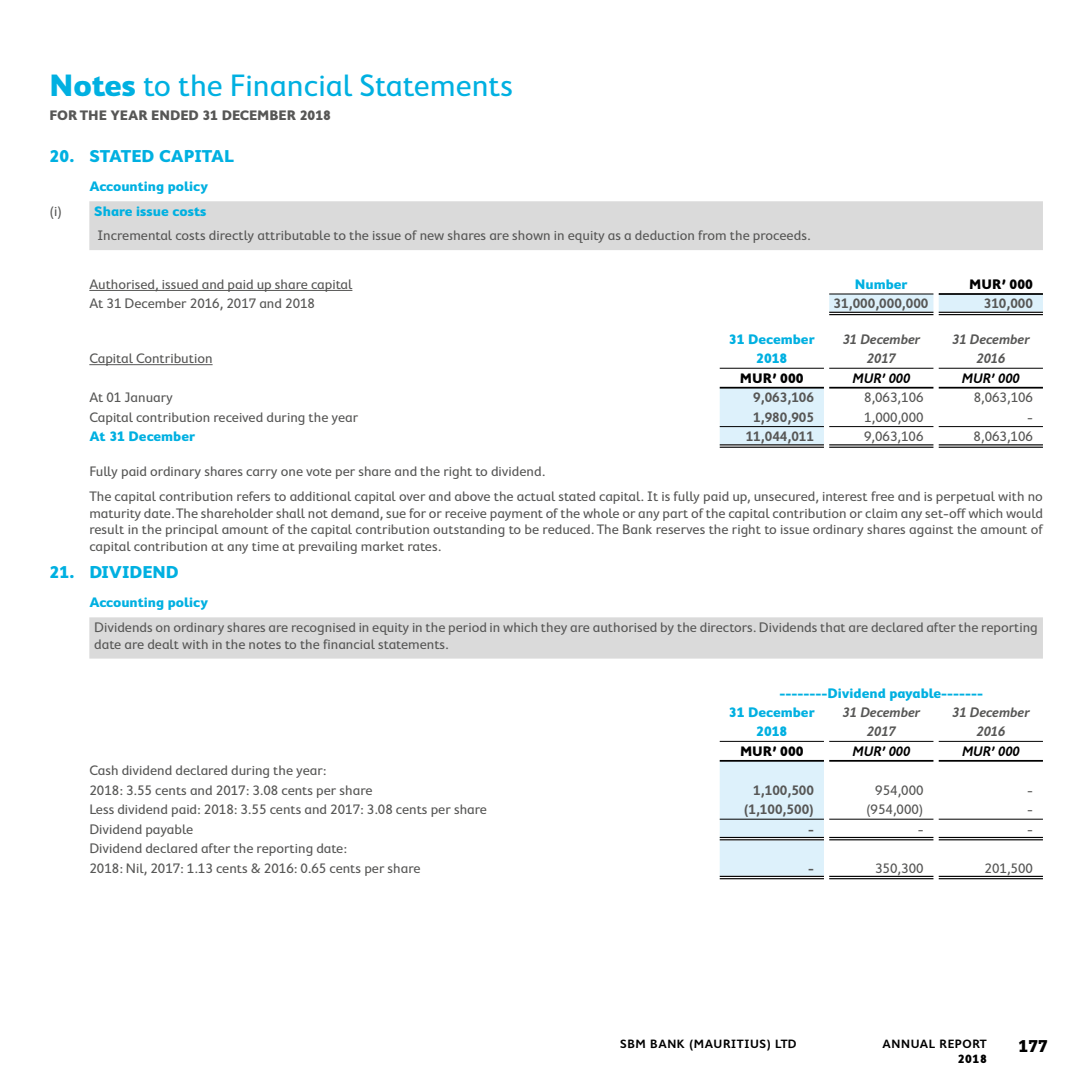
<style>
.page{position:relative;width:1092px;height:1092px;background:#fff}
.page>*{position:absolute;margin:0;border:0;box-sizing:border-box;transform-origin:0 0}
.t1{font:31.5px "Cambridge";color:#00b0e1}
.t2{font:700 17.5px "Cambridge";color:#00b0e1}
.t3{font:700 17.5px "Cambridge";color:#000}
.t4{font:14px/16.8px "Cambridge";color:#575756}
.t5{font:700 14px/19.4px "Cambridge";color:#00b0e1}
.t6{font:600 14px "Cambridge";color:#575756}
.t7{font:italic 600 14px "Cambridge";color:#575756}
.t8{font:700 14px "Cambridge";color:#575756}
.t9{font:italic 600 14px "Cambridge";color:#000}
.t10{font:700 14px "Cambridge";color:#000}
.t11{font:600 12.25px "Cambridge";letter-spacing:.05em;color:#000}
.t12{font:700 12.25px "Cambridge";color:#000}
.s1{font-weight:700}
.s2{font-weight:400;color:#575756}
</style>
<div class="page">
<svg style="left:89px;top:201px;width:953px;height:457px"></svg>
<svg style="left:719px;top:294px;width:323px;height:583px"></svg>
<hr style="left:829px;top:312px;width:104px;height:3px;background:#fff">
<hr style="left:938px;top:312px;width:104px;height:3px;background:#fff">
<hr style="left:719px;top:444px;width:104px;height:4px;background:#878787">
<hr style="left:829px;top:444px;width:104px;height:4px;background:#878787">
<hr style="left:938px;top:444px;width:104px;height:4px;background:#878787">
<hr style="left:719px;top:836px;width:104px;height:4px;background:#f0f0f0">
<hr style="left:829px;top:836px;width:104px;height:4px;background:#f0f0f0">
<hr style="left:938px;top:836px;width:104px;height:4px;background:#f0f0f0">
<svg style="left:719px;top:876px;width:104px;height:1px"></svg>
<svg style="left:829px;top:876px;width:104px;height:1px"></svg>
<svg style="left:938px;top:876px;width:104px;height:1px"></svg>
<hr style="left:938px;top:293px;width:104px;height:2px;background:#000">
<hr style="left:829px;top:293px;width:104px;height:1px;background:#000">
<hr style="left:829px;top:312px;width:104px;height:1px;background:#000">
<hr style="left:829px;top:314px;width:104px;height:1px;background:#000">
<hr style="left:938px;top:312px;width:104px;height:1px;background:#000">
<hr style="left:938px;top:314px;width:104px;height:1px;background:#000">
<hr style="left:719px;top:387px;width:104px;height:1px;background:#000">
<hr style="left:829px;top:387px;width:104px;height:1px;background:#000">
<hr style="left:938px;top:387px;width:104px;height:1px;background:#000">
<hr style="left:719px;top:426px;width:104px;height:1px;background:#000">
<hr style="left:829px;top:426px;width:104px;height:1px;background:#000">
<hr style="left:938px;top:426px;width:104px;height:1px;background:#000">
<hr style="left:719px;top:444px;width:104px;height:1px;background:#000">
<hr style="left:719px;top:446px;width:104px;height:2px;background:#000">
<hr style="left:829px;top:444px;width:104px;height:1px;background:#000">
<hr style="left:829px;top:446px;width:104px;height:2px;background:#000">
<hr style="left:938px;top:444px;width:104px;height:1px;background:#000">
<hr style="left:938px;top:446px;width:104px;height:2px;background:#000">
<hr style="left:719px;top:759px;width:104px;height:2px;background:#000">
<hr style="left:829px;top:759px;width:104px;height:2px;background:#000">
<hr style="left:938px;top:759px;width:104px;height:2px;background:#000">
<hr style="left:719px;top:818px;width:104px;height:1px;background:#000">
<hr style="left:829px;top:818px;width:104px;height:1px;background:#000">
<hr style="left:938px;top:818px;width:104px;height:1px;background:#000">
<hr style="left:719px;top:836px;width:104px;height:2px;background:#000">
<hr style="left:719px;top:839px;width:104px;height:1px;background:#000">
<hr style="left:829px;top:836px;width:104px;height:2px;background:#000">
<hr style="left:829px;top:839px;width:104px;height:1px;background:#000">
<hr style="left:938px;top:836px;width:104px;height:2px;background:#000">
<hr style="left:938px;top:839px;width:104px;height:1px;background:#000">
<hr style="left:719px;top:875px;width:104px;height:1px;background:#000">
<hr style="left:719px;top:878px;width:104px;height:1px;background:#000">
<hr style="left:829px;top:875px;width:104px;height:1px;background:#000">
<hr style="left:829px;top:878px;width:104px;height:1px;background:#000">
<hr style="left:938px;top:875px;width:104px;height:1px;background:#000">
<hr style="left:938px;top:878px;width:104px;height:1px;background:#000">
<hr style="left:938px;top:368px;width:104px;height:1px;background:#000">
<hr style="left:829px;top:368px;width:104px;height:1px;background:#000">
<hr style="left:719px;top:368px;width:104px;height:1px;background:#000">
<hr style="left:938px;top:740px;width:104px;height:1px;background:#000">
<hr style="left:829px;top:740px;width:104px;height:1px;background:#000">
<hr style="left:719px;top:740px;width:104px;height:1px;background:#000">
<hr style="left:89px;top:290px;width:263px;height:1px;background:#575756">
<hr style="left:89px;top:364px;width:123px;height:1px;background:#575756">
<h1 class="t1" style="left:50px;top:67px;width:465px"><span class="s1">Notes</span> to the Financial Statements</h1>
<p class="t8" style="left:50px;top:107px;width:283px">FOR THE YEAR ENDED 31 DECEMBER 2018</p>
<p class="t2" style="left:50px;top:146px;width:186px">20. STATED CAPITAL</p>
<p class="t5" style="left:89px;top:177px;width:120px">Accounting policy</p>
<p class="t5" style="left:50px;top:201px;width:158px"><span class="s2">(i)</span> Share issue costs</p>
<p class="t4" style="left:97px;top:227px;width:714px">Incremental costs directly attributable to the issue of new shares are shown in equity as a deduction from the proceeds.</p>
<p class="t4" style="left:89px;top:276px;width:264px">Authorised, issued and paid up share capital</p>
<p class="t5" style="left:854px;top:274px;width:54px">Number</p>
<p class="t10" style="left:969px;top:276px;width:65px">MUR’ 000</p>
<p class="t4" style="left:89px;top:295px;width:227px">At 31 December 2016, 2017 and 2018</p>
<p class="t6" style="left:833px;top:296px;width:96px">31,000,000,000</p>
<p class="t6" style="left:983px;top:296px;width:51px">310,000</p>
<p class="t5" style="left:728px;top:329px;width:87px">31 December</p>
<p class="t7" style="left:842px;top:331px;width:79px">31 December</p>
<p class="t7" style="left:952px;top:331px;width:79px">31 December</p>
<p class="t4" style="left:89px;top:350px;width:125px">Capital Contribution</p>
<p class="t5" style="left:756px;top:348px;width:33px">2018</p>
<p class="t7" style="left:866px;top:350px;width:30px">2017</p>
<p class="t7" style="left:976px;top:350px;width:30px">2016</p>
<p class="t10" style="left:740px;top:370px;width:65px">MUR’ 000</p>
<p class="t9" style="left:852px;top:370px;width:59px">MUR’ 000</p>
<p class="t9" style="left:961px;top:370px;width:59px">MUR’ 000</p>
<p class="t4" style="left:89px;top:389px;width:85px">At 01 January</p>
<p class="t6" style="left:753px;top:389px;width:62px">9,063,106</p>
<p class="t4" style="left:864px;top:389px;width:61px">8,063,106</p>
<p class="t4" style="left:973px;top:389px;width:61px">8,063,106</p>
<p class="t4" style="left:89px;top:408px;width:270px">Capital contribution received during the year</p>
<p class="t6" style="left:753px;top:409px;width:62px">1,980,905</p>
<p class="t4" style="left:864px;top:408px;width:61px">1,000,000</p>
<p class="t4" style="left:1027px;top:408px;width:7px">-</p>
<p class="t5" style="left:89px;top:426px;width:107px">At 31 December</p>
<p class="t6" style="left:745px;top:428px;width:70px">11,044,011</p>
<p class="t4" style="left:864px;top:428px;width:61px">9,063,106</p>
<p class="t4" style="left:973px;top:428px;width:61px">8,063,106</p>
<p class="t4" style="left:89px;top:459px;width:955px;line-height:24.3px">Fully paid ordinary shares carry one vote per share and the right to dividend.<br>The capital contribution refers to additional capital over and above the actual stated capital. It is fully paid up, unsecured, interest free and is perpetual with no</p>
<p class="t4" style="left:89px;top:504px;width:955px;text-align:justify">maturity date. The shareholder shall not demand, sue for or receive payment of the whole or any part of the capital contribution or claim any set-off which would result in the principal amount of the capital contribution outstanding to be reduced. The Bank reserves the right to issue ordinary shares against the amount of capital contribution at any time at prevailing market rates.</p>
<p class="t2" style="left:50px;top:562px;width:130px">21. DIVIDEND</p>
<p class="t5" style="left:89px;top:592px;width:120px">Accounting policy</p>
<p class="t4" style="left:94px;top:618px;width:945px">Dividends on ordinary shares are recognised in equity in the period in which they are authorised by the directors. Dividends that are declared after the reporting date are dealt with in the notes to the financial statements.</p>
<p class="t5" style="left:728px;top:683px;width:255px;text-indent:51px">--------Dividend payable-------<br>31 December</p>
<p class="t7" style="left:842px;top:704px;width:79px">31 December</p>
<p class="t7" style="left:952px;top:704px;width:79px">31 December</p>
<p class="t4" style="left:89px;top:760px;width:285px;line-height:19.4px">Cash dividend declared during the year:<br>2018: 3.55 cents and 2017: 3.08 cents per share</p>
<p class="t5" style="left:756px;top:721px;width:33px">2018</p>
<p class="t7" style="left:866px;top:723px;width:30px">2017</p>
<p class="t7" style="left:976px;top:723px;width:30px">2016</p>
<p class="t10" style="left:740px;top:743px;width:65px">MUR’ 000</p>
<p class="t9" style="left:852px;top:743px;width:59px">MUR’ 000</p>
<p class="t9" style="left:961px;top:743px;width:59px">MUR’ 000</p>
<p class="t6" style="left:753px;top:782px;width:62px">1,100,500</p>
<p class="t4" style="left:875px;top:781px;width:50px">954,000</p>
<p class="t4" style="left:1027px;top:781px;width:7px">-</p>
<p class="t4" style="left:89px;top:801px;width:399px">Less dividend paid: 2018: 3.55 cents and 2017: 3.08 cents per share</p>
<p class="t6" style="left:743px;top:801px;width:72px">(1,100,500)</p>
<p class="t4" style="left:865px;top:801px;width:59px">(954,000)</p>
<p class="t4" style="left:1027px;top:801px;width:7px">-</p>
<p class="t4" style="left:89px;top:820px;width:105px">Dividend payable</p>
<p class="t6" style="left:808px;top:820px;width:7px">-</p>
<p class="t4" style="left:917px;top:820px;width:7px">-</p>
<p class="t4" style="left:1027px;top:820px;width:7px">-</p>
<p class="t4" style="left:89px;top:838px;width:333px;line-height:19.4px">Dividend declared after the reporting date:<br>2018: Nil, 2017: 1.13 cents &amp; 2016: 0.65 cents per share</p>
<p class="t6" style="left:808px;top:859px;width:7px">-</p>
<p class="t4" style="left:875px;top:859px;width:50px">350,300</p>
<p class="t4" style="left:984px;top:859px;width:50px">201,500</p>
<p class="t11" style="left:620px;top:1037px;width:178px">SBM BANK (MAURITIUS) LTD</p>
<p class="t11" style="left:882px;top:1037px;width:106px">ANNUAL REPORT</p>
<p class="t3" style="left:1018px;top:1035px;width:31px">177</p>
<p class="t12" style="left:957px;top:1051px;width:31px">2018</p>
</div>
